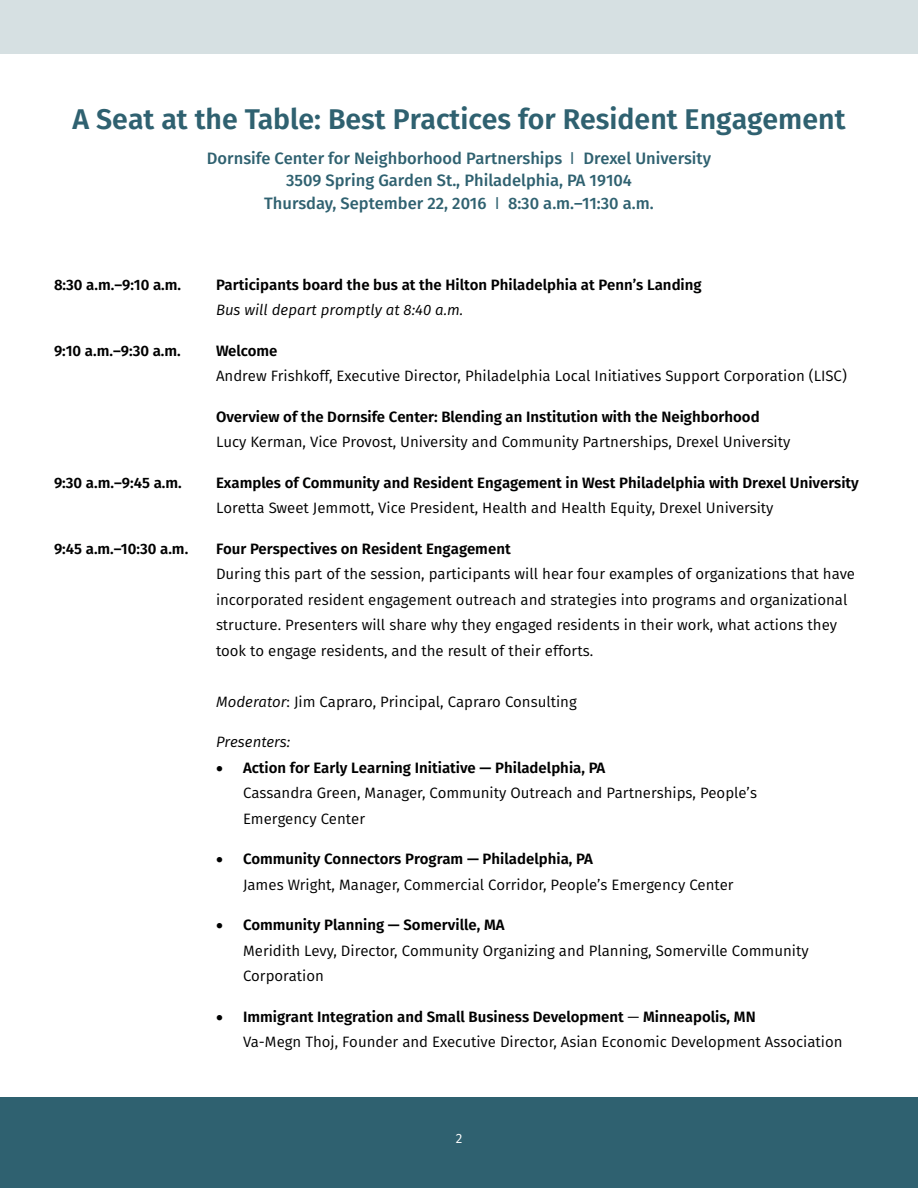
<style>
.page{position:relative;width:918px;height:1188px;background:#fff}
.page>*{position:absolute;margin:0;border:0;box-sizing:border-box;transform-origin:0 0}
.t1{font:600 28.5px "Fira Sans";color:#2f6170}
.t2{font:500 16.5px/22.5px "Fira Sans";color:#2f6170;text-align:center}
.t3{font:15px/25.5px "Fira Sans";color:#000101}
.t4{font:600 15px "Fira Sans";color:#000101}
.t5{font:italic 15px "Fira Sans";color:#000101}
.t6{font:13.5px "Fira Sans";color:#fff}
.s1{font-family:"Arial";font-weight:400}
.s2{font-style:italic}
.s3{font-weight:600}
</style>
<div class="page">
<div style="left:0;top:0;width:918px;height:54px;background:#d6e0e2"></div>
<div style="left:0;top:1097px;width:918px;height:91px;background:#2f6170"></div>
<h1 class="t1" style="left:72px;top:96px;width:775px">A Seat at the Table: Best Practices for Resident Engagement</h1>
<p class="t2" style="left:207px;top:146px;width:506px">Dornsife Center for Neighborhood Partnerships <span class="s1">l</span> Drexel University<br>3509 Spring Garden St., Philadelphia, PA 19104<br>Thursday, September 22, 2016 <span class="s1">l</span> 8:30 a.m.–11:30 a.m.</p>
<p class="t4" style="left:54px;top:272px;width:129px">8:30 a.m.–9:10 a.m.</p>
<p class="t4" style="left:216px;top:272px;width:487px">Participants board the bus at the Hilton Philadelphia at Penn’s Landing</p>
<p class="t5" style="left:216px;top:299px;width:249px">Bus will depart promptly at 8:40 a.m.</p>
<p class="t4" style="left:54px;top:338px;width:128px">9:10 a.m.–9:30 a.m.</p>
<p class="t4" style="left:216px;top:338px;width:63px">Welcome</p>
<p class="t3" style="left:216px;top:363px;width:632px">Andrew Frishkoff, Executive Director, Philadelphia Local Initiatives Support Corporation (LISC)</p>
<p class="t4" style="left:216px;top:404px;width:545px">Overview of the Dornsife Center: Blending an Institution with the Neighborhood</p>
<p class="t3" style="left:216px;top:429px;width:576px">Lucy Kerman, Vice Provost, University and Community Partnerships, Drexel University</p>
<p class="t4" style="left:54px;top:470px;width:129px">9:30 a.m.–9:45 a.m.</p>
<p class="t4" style="left:216px;top:470px;width:644px">Examples of Community and Resident Engagement in West Philadelphia with Drexel University</p>
<p class="t3" style="left:216px;top:495px;width:559px">Loretta Sweet Jemmott, Vice President, Health and Health Equity, Drexel University</p>
<p class="t4" style="left:54px;top:536px;width:136px">9:45 a.m.–10:30 a.m.</p>
<p class="t4" style="left:216px;top:536px;width:296px">Four Perspectives on Resident Engagement</p>
<p class="t3" style="left:216px;top:561px;width:641px">During this part of the session, participants will hear four examples of organizations that have incorporated resident engagement outreach and strategies into programs and organizational structure. Presenters will share why they engaged residents in their work, what actions they took to engage residents, and the result of their efforts.</p>
<p class="t3" style="left:216px;top:689px;width:362px"><span class="s2">Moderator</span>: Jim Capraro, Principal, Capraro Consulting</p>
<p class="t5" style="left:216px;top:731px;width:76px">Presenters:</p>
<p class="t3" style="left:243px;top:755px;width:516px;text-indent:-27px">• <span class="s3">Action for Early Learning Initiative — Philadelphia, PA<br></span>Cassandra Green, Manager, Community Outreach and Partnerships, People’s<br>Emergency Center</p>
<p class="t3" style="left:243px;top:846px;width:492px;text-indent:-27px">• <span class="s3">Community Connectors Program — Philadelphia, PA<br></span>James Wright, Manager, Commercial Corridor, People’s Emergency Center</p>
<p class="t3" style="left:243px;top:912px;width:567px;text-indent:-27px">• <span class="s3">Community Planning — Somerville, MA<br></span>Meridith Levy, Director, Community Organizing and Planning, Somerville Community<br>Corporation</p>
<p class="t3" style="left:243px;top:1004px;width:601px;text-indent:-27px">• <span class="s3">Immigrant Integration and Small Business Development</span> — <span class="s3">Minneapolis, MN<br></span>Va-Megn Thoj, Founder and Executive Director, Asian Economic Development Association</p>
<p class="t6" style="left:456px;top:1128px;width:8px">2</p>
</div>
